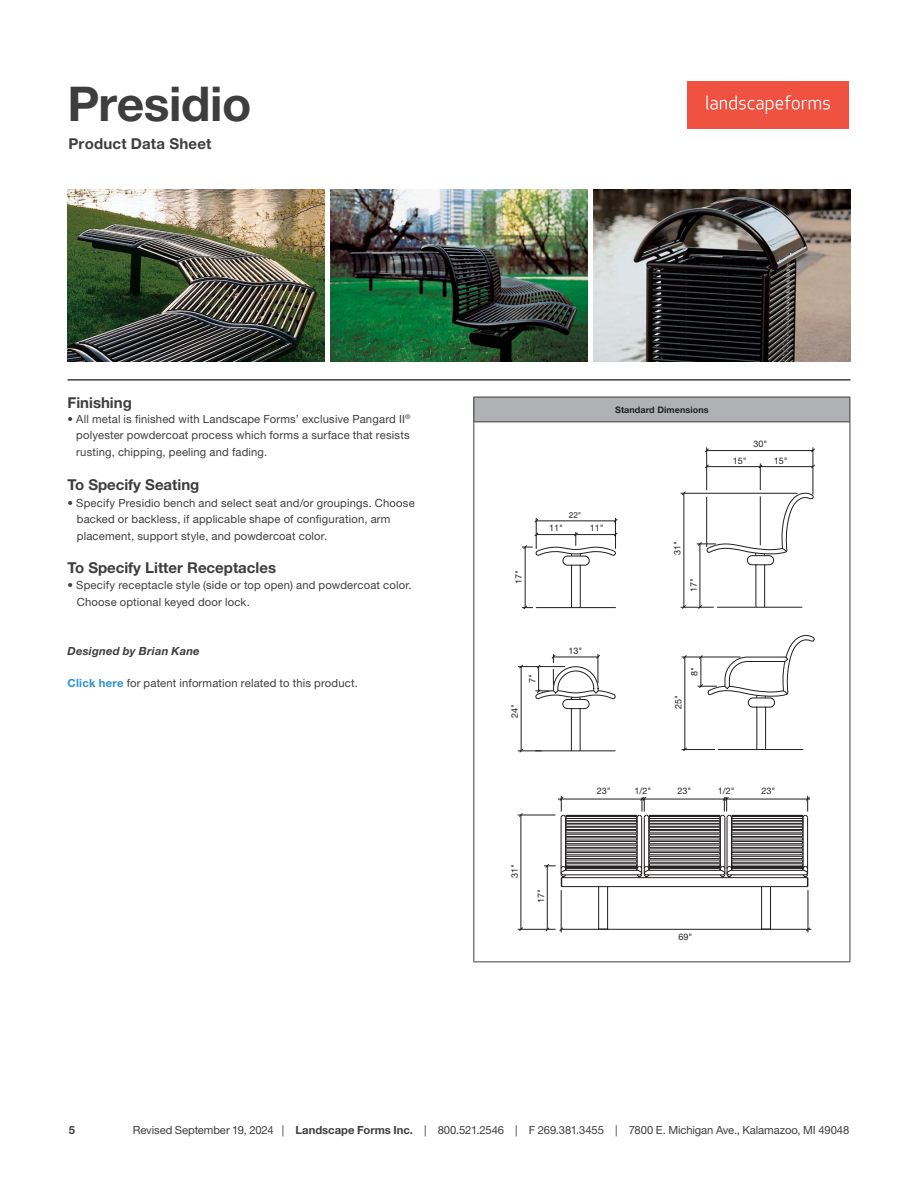
<style>
.page{position:relative;width:918px;height:1188px;background:#fff}
.page>*{position:absolute;margin:0;border:0;box-sizing:border-box;transform-origin:0 0}
.t1{font:700 48px "Helvetica Neue LT Pro";letter-spacing:-.01em;color:#3e3e3f}
.feature_heading{font:700 15px "Helvetica Neue LT Pro";color:#3e3e3f}
.feature_heading-2{font:11.25px/16.5px "Helvetica Neue LT Pro";letter-spacing:.015em;color:#3e3e3f}
.feature_heading-3{font:11.25px "Helvetica Neue LT Pro";letter-spacing:-.01em;color:#3e3e3f}
.t2{font:italic 700 11.25px "Helvetica Neue LT Pro";letter-spacing:.015em;color:#3e3e3f}
.t3{font:700 11.25px "Helvetica Neue LT Pro";color:#3e3e3f}
.t4{font:9px "Helvetica Neue LT Std";color:#211e1e}
.t5{font:700 9px "Helvetica Neue LT Pro";letter-spacing:.01em;color:#231f20}
.t6{font:9px "Helvetica Neue LT Std";color:#231f20}
.t7{font:8.25px "Helvetica Neue LT Std";color:#211e1e}
.s1{font-weight:700;color:#2a92d0}
.s2{font-weight:700}
</style>
<div class="page">
<div style="left:687px;top:81px;width:162px;height:47px;background:#f05242"></div>
<svg style="left:706px;top:95px;width:124px;height:19px"></svg>
<img style="left:68px;top:189px;width:256px;height:173px">
<img style="left:331px;top:189px;width:256px;height:173px">
<img style="left:594px;top:189px;width:256px;height:173px">
<hr style="left:68px;top:379px;width:782px;height:2px;background:#3e3e3f">
<div style="left:474px;top:397px;width:376px;height:25px;background:#b0b1b5"></div>
<hr style="left:474px;top:397px;width:376px;height:1px;background:#3e3e3f">
<svg style="left:474px;top:397px;width:1px;height:25px"></svg>
<svg style="left:850px;top:397px;width:1px;height:25px"></svg>
<hr style="left:474px;top:422px;width:376px;height:1px;background:#3e3e3f">
<hr style="left:474px;top:422px;width:1px;height:540px;background:#3e3e3f">
<hr style="left:850px;top:422px;width:1px;height:540px;background:#3e3e3f">
<hr style="left:474px;top:962px;width:376px;height:1px;background:#3e3e3f">
<hr style="left:536px;top:607px;width:80px;height:1px;background:#211e1e">
<hr style="left:536px;top:518px;width:1px;height:31px;background:#211e1e">
<hr style="left:615px;top:518px;width:1px;height:31px;background:#211e1e">
<hr style="left:525px;top:547px;width:1px;height:61px;background:#211e1e">
<svg style="left:522px;top:606px;width:11px;height:3px"></svg>
<hr style="left:536px;top:521px;width:80px;height:1px;background:#211e1e">
<div style="left:563px;top:556px;width:26px;height:9px;border:1px solid #211e1e;border-radius:5px"></div>
<svg style="left:522px;top:532px;width:96px;height:24px"></svg>
<hr style="left:681px;top:493px;width:117px;height:1px;background:#211e1e">
<hr style="left:717px;top:607px;width:85px;height:1px;background:#211e1e">
<hr style="left:700px;top:544px;width:1px;height:63px;background:#211e1e">
<hr style="left:706px;top:447px;width:1px;height:43px;background:#211e1e">
<hr style="left:813px;top:447px;width:1px;height:48px;background:#211e1e">
<hr style="left:707px;top:450px;width:106px;height:1px;background:#211e1e">
<hr style="left:681px;top:607px;width:33px;height:1px;background:#211e1e">
<hr style="left:684px;top:493px;width:1px;height:114px;background:#211e1e">
<svg style="left:682px;top:491px;width:4px;height:4px"></svg>
<div style="left:747px;top:556px;width:27px;height:9px;border:1px solid #211e1e;border-radius:5px"></div>
<svg style="left:697px;top:463px;width:118px;height:93px"></svg>
<hr style="left:518px;top:815px;width:37px;height:1px;background:#211e1e">
<hr style="left:547px;top:866px;width:1px;height:64px;background:#211e1e">
<hr style="left:561px;top:929px;width:250px;height:1px;background:#211e1e">
<hr style="left:518px;top:929px;width:38px;height:1px;background:#211e1e">
<hr style="left:521px;top:815px;width:1px;height:114px;background:#211e1e">
<svg style="left:519px;top:927px;width:4px;height:4px"></svg>
<svg style="left:519px;top:813px;width:4px;height:4px"></svg>
<hr style="left:808px;top:890px;width:1px;height:42px;background:#211e1e">
<hr style="left:561px;top:890px;width:1px;height:42px;background:#211e1e">
<div style="left:599px;top:886px;width:9px;height:43px;border:1px solid #211e1e"></div>
<div style="left:761px;top:886px;width:10px;height:43px;border:1px solid #211e1e"></div>
<svg style="left:544px;top:796px;width:266px;height:91px"></svg>
<hr style="left:536px;top:751px;width:79px;height:1px;background:#231f20">
<hr style="left:518px;top:666px;width:47px;height:1px;background:#231f20">
<hr style="left:521px;top:667px;width:1px;height:84px;background:#231f20">
<svg style="left:518px;top:749px;width:24px;height:4px"></svg>
<div style="left:563px;top:699px;width:26px;height:10px;border:1px solid #231f20;border-radius:5px"></div>
<svg style="left:535px;top:654px;width:81px;height:45px"></svg>
<hr style="left:682px;top:657px;width:58px;height:1px;background:#211e1e">
<hr style="left:718px;top:749px;width:85px;height:1px;background:#211e1e">
<hr style="left:682px;top:749px;width:33px;height:1px;background:#211e1e">
<hr style="left:685px;top:657px;width:1px;height:93px;background:#211e1e">
<svg style="left:683px;top:655px;width:4px;height:4px"></svg>
<div style="left:748px;top:698px;width:27px;height:9px;border:1px solid #211e1e;border-radius:5px"></div>
<svg style="left:698px;top:635px;width:116px;height:63px"></svg>
<h1 class="t1" style="left:68px;top:74px;width:185px">Presidio</h1>
<h2 class="feature_heading" style="left:69px;top:134px;width:144px">Product Data Sheet</h2>
<p class="feature_heading" style="left:68px;top:393px;width:66px">Finishing</p>
<p class="feature_heading-2" style="left:76px;top:410px;width:336px;text-align:justify;text-indent:-9px">• All metal is finished with Landscape Forms’ exclusive Pangard II<sup>® </sup>polyester powdercoat process which forms a surface that resists rusting, chipping, peeling and fading.</p>
<p class="feature_heading" style="left:68px;top:475px;width:133px">To Specify Seating</p>
<p class="feature_heading-2" style="left:77px;top:494px;width:339px;text-indent:-9px">• Specify Presidio bench and select seat and/or groupings. Choose backed or backless, if applicable shape of configuration, arm placement, support style, and powdercoat color.</p>
<p class="feature_heading" style="left:68px;top:558px;width:210px">To Specify Litter Receptacles</p>
<p class="feature_heading-2" style="left:77px;top:577px;width:336px;text-indent:-9px">• Specify receptacle style (side or top open) and powdercoat color.<br>Choose optional keyed door lock.</p>
<p class="t2" style="left:68px;top:644px;width:134px">Designed by Brian Kane</p>
<p class="feature_heading-2" style="left:68px;top:674px;width:292px"><span class="s1">Click here</span> for patent information related to this product.</p>
<p class="t5" style="left:615px;top:404px;width:95px">Standard Dimensions</p>
<p class="t4" style="left:513px;top:584px;width:15px;rotate:-90deg">17"</p>
<p class="t7" style="left:569px;top:510px;width:14px">22"</p>
<p class="t4" style="left:549px;top:523px;width:15px">11"</p>
<p class="t4" style="left:590px;top:523px;width:15px">11"</p>
<p class="t6" style="left:509px;top:718px;width:15px;rotate:-90deg">24"</p>
<p class="t6" style="left:527px;top:683px;width:10px;rotate:-90deg">7"</p>
<p class="t6" style="left:569px;top:646px;width:15px">13"</p>
<p class="t4" style="left:672px;top:555px;width:15px;rotate:-90deg">31"</p>
<p class="t4" style="left:688px;top:592px;width:15px;rotate:-90deg">17"</p>
<p class="t4" style="left:673px;top:709px;width:15px;rotate:-90deg">25"</p>
<p class="t4" style="left:689px;top:676px;width:10px;rotate:-90deg">8"</p>
<p class="t4" style="left:753px;top:439px;width:15px">30"</p>
<p class="t4" style="left:733px;top:455px;width:15px">15"</p>
<p class="t4" style="left:774px;top:455px;width:15px">15"</p>
<p class="t4" style="left:509px;top:878px;width:15px;rotate:-90deg">31"</p>
<p class="t4" style="left:635px;top:786px;width:18px">1/2"</p>
<p class="t4" style="left:718px;top:786px;width:18px">1/2"</p>
<p class="t4" style="left:761px;top:786px;width:15px">23"</p>
<p class="t4" style="left:597px;top:786px;width:15px">23"</p>
<p class="t4" style="left:677px;top:786px;width:15px">23"</p>
<p class="t4" style="left:536px;top:903px;width:15px;rotate:-90deg">17"</p>
<p class="t4" style="left:679px;top:931px;width:15px">69"</p>
<p class="t3" style="left:69px;top:1123px;width:8px">5</p>
<p class="feature_heading-3" style="left:133px;top:1123px;width:718px">Revised September 19, 2024 | <span class="s2">Landscape Forms Inc.</span> | 800.521.2546 | F 269.381.3455 | 7800 E. Michigan Ave., Kalamazoo, MI 49048</p>
</div>
